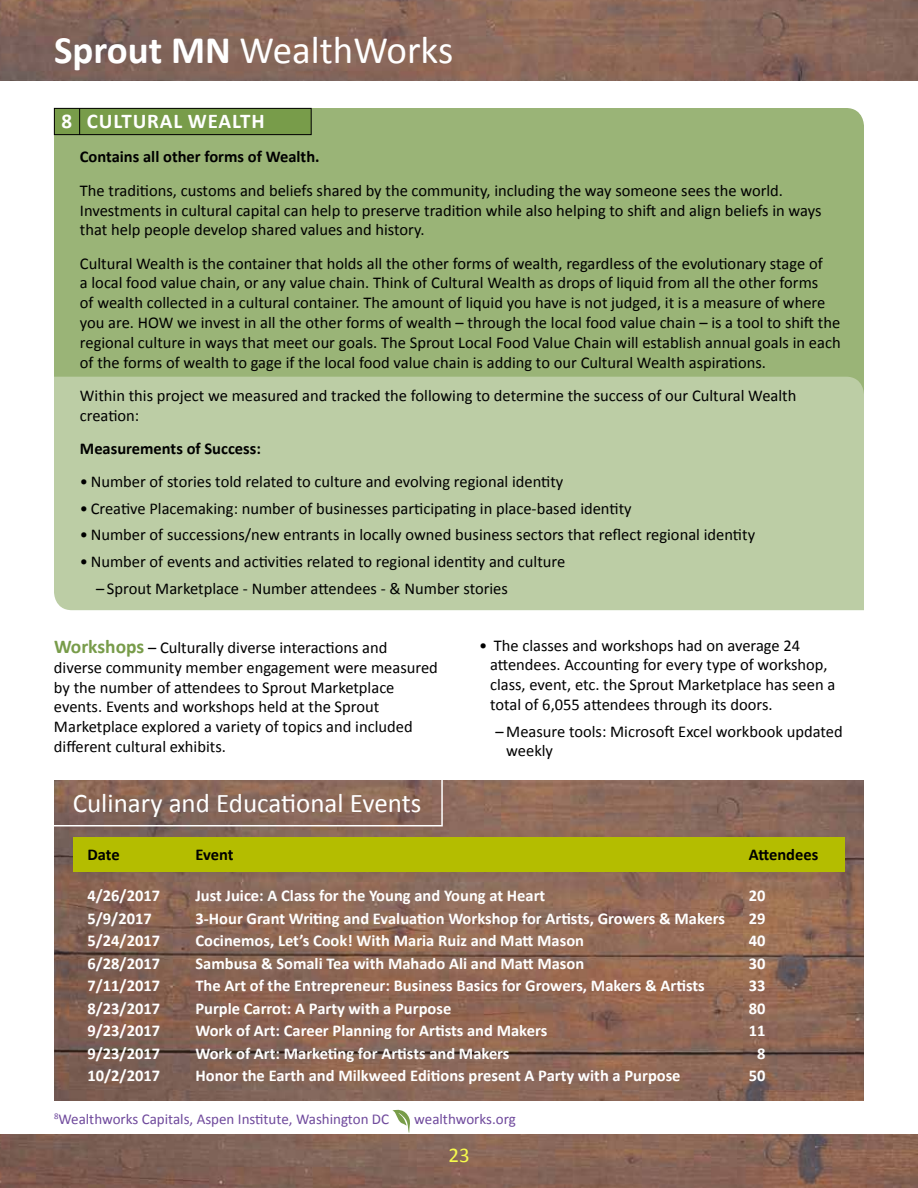
<style>
.page{position:relative;width:918px;height:1188px;background:#fff}
.page>*{position:absolute;margin:0;border:0;box-sizing:border-box;transform-origin:0 0}
.t1{font:39px "Calibri";color:#fff}
.t2{font:27px "Calibri";color:#fff}
.t3{font:700 21px "Calibri";letter-spacing:.04em;color:#fff}
.t4{font:21px "Calibri";color:#f7fb4b}
.t5{font:16.5px/19.8px "Calibri";color:#000}
.t6{font:700 16.5px "Calibri";color:#fff}
.t7{font:700 16.5px "Calibri";color:#000}
.t8{font:15px "Calibri";color:#6f499c}
.s1{font-weight:700}
.s2{font-weight:700;font-size:19.5px;color:#789c4a}
</style>
<div class="page">
<img style="left:0;top:0;width:918px;height:81px">
<img style="left:0;top:1134px;width:918px;height:54px">
<div style="left:54px;top:108px;width:810px;height:269px;background:#9ab477"></div>
<div style="left:54px;top:377px;width:810px;height:233px;background:#bccda5"></div>
<div style="left:54px;top:108px;width:257px;height:27px;background:#789c4a"></div>
<div style="left:54px;top:108px;width:258px;height:27px;border:1px solid #000"></div>
<svg style="left:79px;top:108px;width:1px;height:27px"></svg>
<img style="left:54px;top:781px;width:810px;height:320px">
<div style="left:49px;top:774px;width:394px;height:52px;border:2px solid #fff"></div>
<div style="left:73px;top:837px;width:772px;height:34px;background:#b4bd00"></div>
<svg style="left:393px;top:1109px;width:17px;height:24px"></svg>
<h1 class="t1" style="left:54px;top:26px;width:401px"><span class="s1">Sprout MN</span> WealthWorks</h1>
<p class="t3" style="left:61px;top:108px;width:205px">8 CULTURAL WEALTH</p>
<p class="t7" style="left:80px;top:147px;width:241px">Contains all other forms of Wealth.</p>
<p class="t5" style="left:80px;top:180px;width:743px">The traditions, customs and beliefs shared by the community, including the way someone sees the world.<br>Investments in cultural capital can help to preserve tradition while also helping to shift and align beliefs in ways that help people develop shared values and history.</p>
<p class="t5" style="left:80px;top:253px;width:762px">Cultural Wealth is the container that holds all the other forms of wealth, regardless of the evolutionary stage of<br>a local food value chain, or any value chain. Think of Cultural Wealth as drops of liquid from all the other forms<br>of wealth collected in a cultural container. The amount of liquid you have is not judged, it is a measure of where you are. HOW we invest in all the other forms of wealth – through the local food value chain – is a tool to shift the regional culture in ways that meet our goals. The Sprout Local Food Value Chain will establish annual goals in each of the forms of wealth to gage if the local food value chain is adding to our Cultural Wealth aspirations.</p>
<p class="t5" style="left:80px;top:385px;width:718px">Within this project we measured and tracked the following to determine the success of our Cultural Wealth creation:</p>
<p class="t7" style="left:80px;top:438px;width:183px">Measurements of Success:</p>
<p class="t5" style="left:80px;top:471px;width:485px">• Number of stories told related to culture and evolving regional identity</p>
<p class="t5" style="left:80px;top:498px;width:553px">• Creative Placemaking: number of businesses participating in place-based identity</p>
<p class="t5" style="left:80px;top:524px;width:677px">• Number of successions/new entrants in locally owned business sectors that reflect regional identity</p>
<p class="t5" style="left:80px;top:551px;width:487px">• Number of events and activities related to regional identity and culture</p>
<p class="t5" style="left:96px;top:577px;width:413px">– Sprout Marketplace - Number attendees - &amp; Number stories</p>
<p class="t5" style="left:54px;top:637px;width:385px"><span class="s2">Workshops</span> – Culturally diverse interactions and diverse community member engagement were measured by the number of attendees to Sprout Marketplace events. Events and workshops held at the Sprout Marketplace explored a variety of topics and included different cultural exhibits.</p>
<p class="t5" style="left:490px;top:635px;width:347px;text-indent:-11px">• The classes and workshops had on average 24 attendees. Accounting for every type of workshop, class, event, etc. the Sprout Marketplace has seen a total of 6,055 attendees through its doors.</p>
<p class="t5" style="left:506px;top:720px;width:338px;text-indent:-11px">– Measure tools: Microsoft Excel workbook updated weekly</p>
<h2 class="t2" style="left:73px;top:786px;width:350px">Culinary and Educational Events</h2>
<p class="t7" style="left:87px;top:844px;width:34px">Date</p>
<p class="t7" style="left:195px;top:844px;width:40px">Event</p>
<p class="t7" style="left:749px;top:844px;width:71px">Attendees</p>
<p class="t6" style="left:87px;top:886px;width:74px">4/26/2017</p>
<p class="t6" style="left:195px;top:886px;width:351px">Just Juice: A Class for the Young and Young at Heart</p>
<p class="t6" style="left:749px;top:886px;width:18px">20</p>
<p class="t6" style="left:87px;top:908px;width:66px">5/9/2017</p>
<p class="t6" style="left:195px;top:908px;width:531px">3-Hour Grant Writing and Evaluation Workshop for Artists, Growers &amp; Makers</p>
<p class="t6" style="left:749px;top:908px;width:18px">29</p>
<p class="t6" style="left:87px;top:931px;width:74px">5/24/2017</p>
<p class="t6" style="left:195px;top:931px;width:390px">Cocinemos, Let’s Cook! With Maria Ruiz and Matt Mason</p>
<p class="t6" style="left:749px;top:931px;width:18px">40</p>
<p class="t6" style="left:87px;top:953px;width:74px">6/28/2017</p>
<p class="t6" style="left:195px;top:953px;width:390px">Sambusa &amp; Somali Tea with Mahado Ali and Matt Mason</p>
<p class="t6" style="left:749px;top:953px;width:18px">30</p>
<p class="t6" style="left:87px;top:976px;width:74px">7/11/2017</p>
<p class="t6" style="left:195px;top:976px;width:511px">The Art of the Entrepreneur: Business Basics for Growers, Makers &amp; Artists</p>
<p class="t6" style="left:749px;top:976px;width:18px">33</p>
<p class="t6" style="left:87px;top:998px;width:74px">8/23/2017</p>
<p class="t6" style="left:195px;top:998px;width:257px">Purple Carrot: A Party with a Purpose</p>
<p class="t6" style="left:749px;top:998px;width:18px">80</p>
<p class="t6" style="left:87px;top:1021px;width:74px">9/23/2017</p>
<p class="t6" style="left:195px;top:1021px;width:353px">Work of Art: Career Planning for Artists and Makers</p>
<p class="t6" style="left:749px;top:1021px;width:18px">11</p>
<p class="t6" style="left:87px;top:1043px;width:74px">9/23/2017</p>
<p class="t6" style="left:195px;top:1043px;width:316px">Work of Art: Marketing for Artists and Makers</p>
<p class="t6" style="left:757px;top:1043px;width:10px">8</p>
<p class="t6" style="left:87px;top:1066px;width:74px">10/2/2017</p>
<p class="t6" style="left:195px;top:1066px;width:487px">Honor the Earth and Milkweed Editions present A Party with a Purpose</p>
<p class="t6" style="left:749px;top:1066px;width:18px">50</p>
<p class="t8" style="left:54px;top:1110px;width:337px"><sup>8</sup>Wealthworks Capitals, Aspen Institute, Washington DC</p>
<p class="t8" style="left:414px;top:1110px;width:103px">wealthworks.org</p>
<p class="t4" style="left:448px;top:1142px;width:23px">23</p>
</div>
